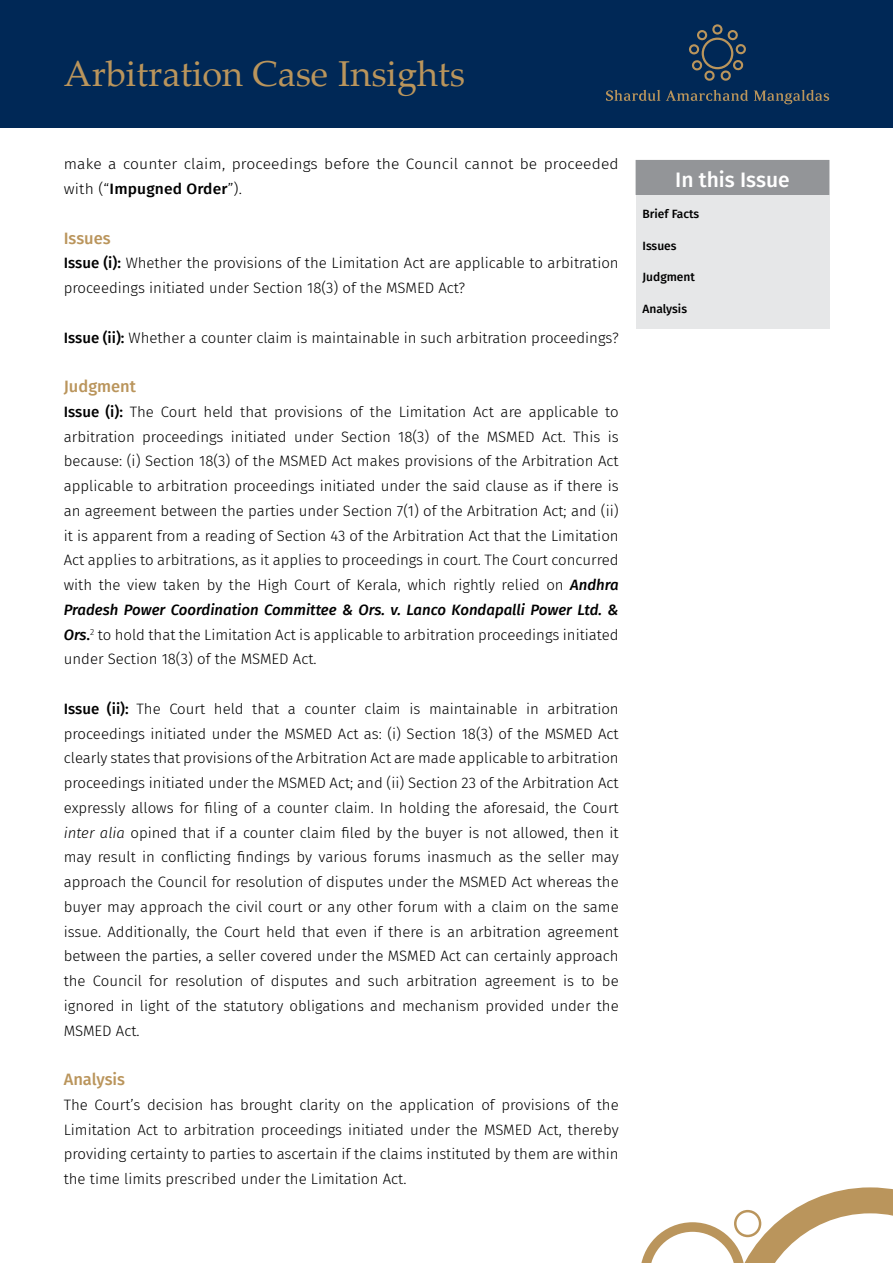
<style>
.page{position:relative;width:893px;height:1263px;background:#fff}
.page>*{position:absolute;margin:0;border:0;box-sizing:border-box;transform-origin:0 0}
.t1{font:36px "Palatino Linotype";color:#ba955c}
.t2{font:500 21px "Fira Sans";color:#fff}
.t3{font:500 16.5px "Fira Sans";color:#ba955c}
.t4{font:300 15px/24.8px "Fira Sans";color:#000;text-align:justify}
.t5{font:300 15px/24.8px "Fira Sans";color:#000;scale:1.04 1}
.t6{font:500 12px "Fira Sans";color:#000}
.s1{font-weight:500}
.s2{font-weight:500;font-style:italic}
.s3{font-style:italic}
</style>
<div class="page">
<svg style="left:641px;top:1187px;width:252px;height:76px"></svg>
<div style="left:0;top:0;width:893px;height:128px;background:#002856"></div>
<svg style="left:606px;top:90px;width:54px;height:11px"></svg>
<svg style="left:666px;top:90px;width:82px;height:11px"></svg>
<svg style="left:754px;top:90px;width:75px;height:14px"></svg>
<svg style="left:689px;top:24px;width:57px;height:57px"></svg>
<div style="left:636px;top:160px;width:193px;height:169px;background:#e6e7e8"></div>
<div style="left:636px;top:160px;width:193px;height:34px;background:#939598"></div>
<div style="left:636px;top:160px;width:193px;height:35px;border:1px solid #939598"></div>
<h1 class="t1" style="left:64px;top:48px;width:403px">Arbitration Case Insights</h1>
<p class="t5" style="left:64px;top:152px;width:535px">make a counter claim, proceedings before the Council cannot be proceeded with (“<span class="s1">Impugned Order</span>”).</p>
<p class="t3" style="left:64px;top:225px;width:48px">Issues</p>
<p class="t4" style="left:64px;top:251px;width:556px"><span class="s1">Issue (i):</span> Whether the provisions of the Limitation Act are applicable to arbitration proceedings initiated under Section 18(3) of the MSMED Act?</p>
<p class="t4" style="left:64px;top:325px;width:556px"><span class="s1">Issue (ii):</span> Whether a counter claim is maintainable in such arbitration proceedings?</p>
<p class="t3" style="left:64px;top:373px;width:74px">Judgment</p>
<p class="t4" style="left:64px;top:399px;width:556px"><span class="s1">Issue (i):</span> The Court held that provisions of the Limitation Act are applicable to arbitration proceedings initiated under Section 18(3) of the MSMED Act. This is because: (i) Section 18(3) of the MSMED Act makes provisions of the Arbitration Act applicable to arbitration proceedings initiated under the said clause as if there is an agreement between the parties under Section 7(1) of the Arbitration Act; and (ii) it is apparent from a reading of Section 43 of the Arbitration Act that the Limitation Act applies to arbitrations, as it applies to proceedings in court. The Court concurred with the view taken by the High Court of Kerala, which rightly relied on <span class="s2">Andhra Pradesh Power Coordination Committee &amp; Ors. v. Lanco Kondapalli Power Ltd. &amp; Ors</span><span class="s1">.</span><sup>2</sup> to hold that the Limitation Act is applicable to arbitration proceedings initiated under Section 18(3) of the MSMED Act.</p>
<p class="t4" style="left:64px;top:696px;width:556px"><span class="s1">Issue (ii):</span> The Court held that a counter claim is maintainable in arbitration proceedings initiated under the MSMED Act as: (i) Section 18(3) of the MSMED Act clearly states that provisions of the Arbitration Act are made applicable to arbitration proceedings initiated under the MSMED Act; and (ii) Section 23 of the Arbitration Act expressly allows for filing of a counter claim. In holding the aforesaid, the Court <span class="s3">inter alia</span> opined that if a counter claim filed by the buyer is not allowed, then it may result in conflicting findings by various forums inasmuch as the seller may approach the Council for resolution of disputes under the MSMED Act whereas the buyer may approach the civil court or any other forum with a claim on the same issue. Additionally, the Court held that even if there is an arbitration agreement between the parties, a seller covered under the MSMED Act can certainly approach the Council for resolution of disputes and such arbitration agreement is to be ignored in light of the statutory obligations and mechanism provided under the MSMED Act.</p>
<p class="t3" style="left:64px;top:1066px;width:63px">Analysis</p>
<p class="t4" style="left:64px;top:1092px;width:556px">The Court’s decision has brought clarity on the application of provisions of the Limitation Act to arbitration proceedings initiated under the MSMED Act, thereby providing certainty to parties to ascertain if the claims instituted by them are within the time limits prescribed under the Limitation Act.</p>
<h2 class="t2" style="left:675px;top:163px;width:116px">In this Issue</h2>
<p class="t6" style="left:642px;top:204px;width:58px">Brief Facts</p>
<p class="t6" style="left:642px;top:236px;width:36px">Issues</p>
<p class="t6" style="left:642px;top:267px;width:54px">Judgment</p>
<p class="t6" style="left:642px;top:299px;width:46px">Analysis</p>
</div>
